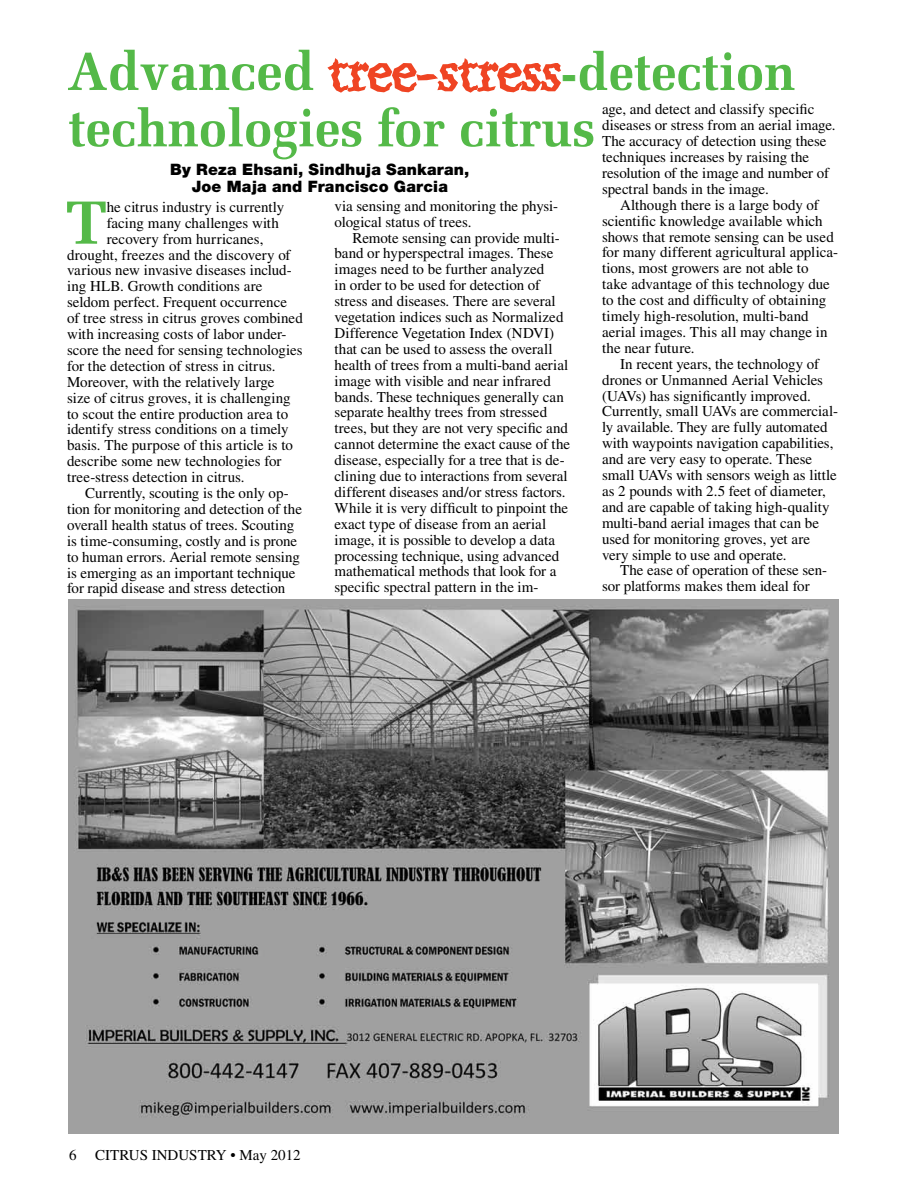
<style>
.page{position:relative;width:905px;height:1188px;background:#fff}
.page>*{position:absolute;margin:0;border:0;box-sizing:border-box;transform-origin:0 0}
.t1{font:700 60.9px "Melior";color:#54b948}
.t2{font:60px "Quake";color:#ef4423}
.t3{font:700 52.5px "Melior";color:#54b948}
.t4{font:900 15.75px/17.2px "Helvetica Neue";letter-spacing:.01em;color:#000;text-align:center}
.t5{font:15px/15.9px "Times";letter-spacing:-.005em;color:#000}
.s1{font-family:"Melior";font-weight:700;font-size:54px;color:#54b948}
.s2{font-family:"Melior";font-weight:700;font-size:51px;color:#54b948}
.s3{font-family:"Melior";font-weight:700;font-size:52.5px;color:#54b948}
</style>
<div class="page">
<img style="left:69px;top:599px;width:769px;height:535px">
<svg style="left:327px;top:58px;width:234px;height:35px"></svg>
<h2 class="t2" style="left:67px;top:37px;width:729px"><span class="s1">Advanced</span> tree-stress<span class="s2">-</span><span class="s3">detection</span></h2>
<h3 class="t3" style="left:69px;top:97px;width:528px">technologies for citrus</h3>
<p class="t4" style="left:170px;top:161px;width:301px">By Reza Ehsani, Sindhuja Sankaran,<br>Joe Maja and Francisco Garcia</p>
<h1 class="t1" style="left:66px;top:186px;width:42px">T</h1>
<p class="t5" style="left:107px;top:199px;width:179px">he citrus industry is currently</p>
<p class="t5" style="left:107px;top:215px;width:174px">facing many challenges with</p>
<p class="t5" style="left:107px;top:231px;width:158px">recovery from hurricanes,</p>
<p class="t5" style="left:67px;top:246px;width:225px">drought, freezes and the discovery of</p>
<p class="t5" style="left:67px;top:262px;width:226px">various new invasive diseases includ-</p>
<p class="t5" style="left:67px;top:278px;width:197px">ing HLB. Growth conditions are</p>
<p class="t5" style="left:67px;top:294px;width:221px">seldom perfect. Frequent occurrence</p>
<p class="t5" style="left:67px;top:310px;width:237px">of tree stress in citrus groves combined</p>
<p class="t5" style="left:67px;top:326px;width:221px">with increasing costs of labor under-</p>
<p class="t5" style="left:67px;top:342px;width:237px">score the need for sensing technologies</p>
<p class="t5" style="left:67px;top:358px;width:210px">for the detection of stress in citrus.</p>
<p class="t5" style="left:67px;top:374px;width:209px">Moreover, with the relatively large</p>
<p class="t5" style="left:67px;top:390px;width:225px">size of citrus groves, it is challenging</p>
<p class="t5" style="left:67px;top:405px;width:222px">to scout the entire production area to</p>
<p class="t5" style="left:67px;top:421px;width:223px">identify stress conditions on a timely</p>
<p class="t5" style="left:67px;top:437px;width:227px">basis. The purpose of this article is to</p>
<p class="t5" style="left:67px;top:453px;width:216px">describe some new technologies for</p>
<p class="t5" style="left:67px;top:469px;width:179px">tree-stress detection in citrus.</p>
<p class="t5" style="left:85px;top:485px;width:205px">Currently, scouting is the only op-</p>
<p class="t5" style="left:67px;top:501px;width:236px">tion for monitoring and detection of the</p>
<p class="t5" style="left:67px;top:517px;width:229px">overall health status of trees. Scouting</p>
<p class="t5" style="left:67px;top:533px;width:232px">is time-consuming, costly and is prone</p>
<p class="t5" style="left:67px;top:549px;width:234px">to human errors. Aerial remote sensing</p>
<p class="t5" style="left:67px;top:564px;width:230px">is emerging as an important technique</p>
<p class="t5" style="left:67px;top:580px;width:220px">for rapid disease and stress detection</p>
<p class="t5" style="left:334px;top:198px;width:225px">via sensing and monitoring the physi&shy;ological status of trees.</p>
<p class="t5" style="left:334px;top:229px;width:237px;text-indent:18px">Remote sensing can provide multi&shy;band or hyperspectral images. These images need to be further analyzed<br>in order to be used for detection of stress and diseases. There are several vegetation indices such as Normalized Difference Vegetation Index (NDVI) that can be used to assess the overall health of trees from a multi-band aerial image with visible and near infrared bands. These techniques generally can separate healthy trees from stressed trees, but they are not very specific and cannot determine the exact cause of the disease, especially for a tree that is de&shy;clining due to interactions from several different diseases and/or stress factors.<br>While it is very difficult to pinpoint the exact type of disease from an aerial image, it is possible to develop a data processing technique, using advanced mathematical methods that look for a specific spectral pattern in the im-</p>
<p class="t5" style="left:602px;top:101px;width:235px">age, and detect and classify specific diseases or stress from an aerial image.<br>The accuracy of detection using these techniques increases by raising the resolution of the image and number of spectral bands in the image.</p>
<p class="t5" style="left:602px;top:197px;width:237px;text-indent:18px">Although there is a large body of scientific knowledge available which shows that remote sensing can be used for many different agricultural applica&shy;tions, most growers are not able to<br>take advantage of this technology due to the cost and difficulty of obtaining timely high-resolution, multi-band aerial images. This all may change in the near future.</p>
<p class="t5" style="left:602px;top:356px;width:237px;text-indent:18px">In recent years, the technology of drones or Unmanned Aerial Vehicles (UAVs) has significantly improved.<br>Currently, small UAVs are commercial&shy;ly available. They are fully automated with waypoints navigation capabilities, and are very easy to operate. These small UAVs with sensors weigh as little as 2 pounds with 2.5 feet of diameter, and are capable of taking high-quality multi-band aerial images that can be used for monitoring groves, yet are very simple to use and operate.</p>
<p class="t5" style="left:602px;top:562px;width:227px;text-indent:18px">The ease of operation of these sen&shy;sor platforms makes them ideal for</p>
<p class="t5" style="left:69px;top:1147px;width:9px">6</p>
<p class="t5" style="left:95px;top:1147px;width:207px">CITRUS INDUSTRY • May 2012</p>
</div>
